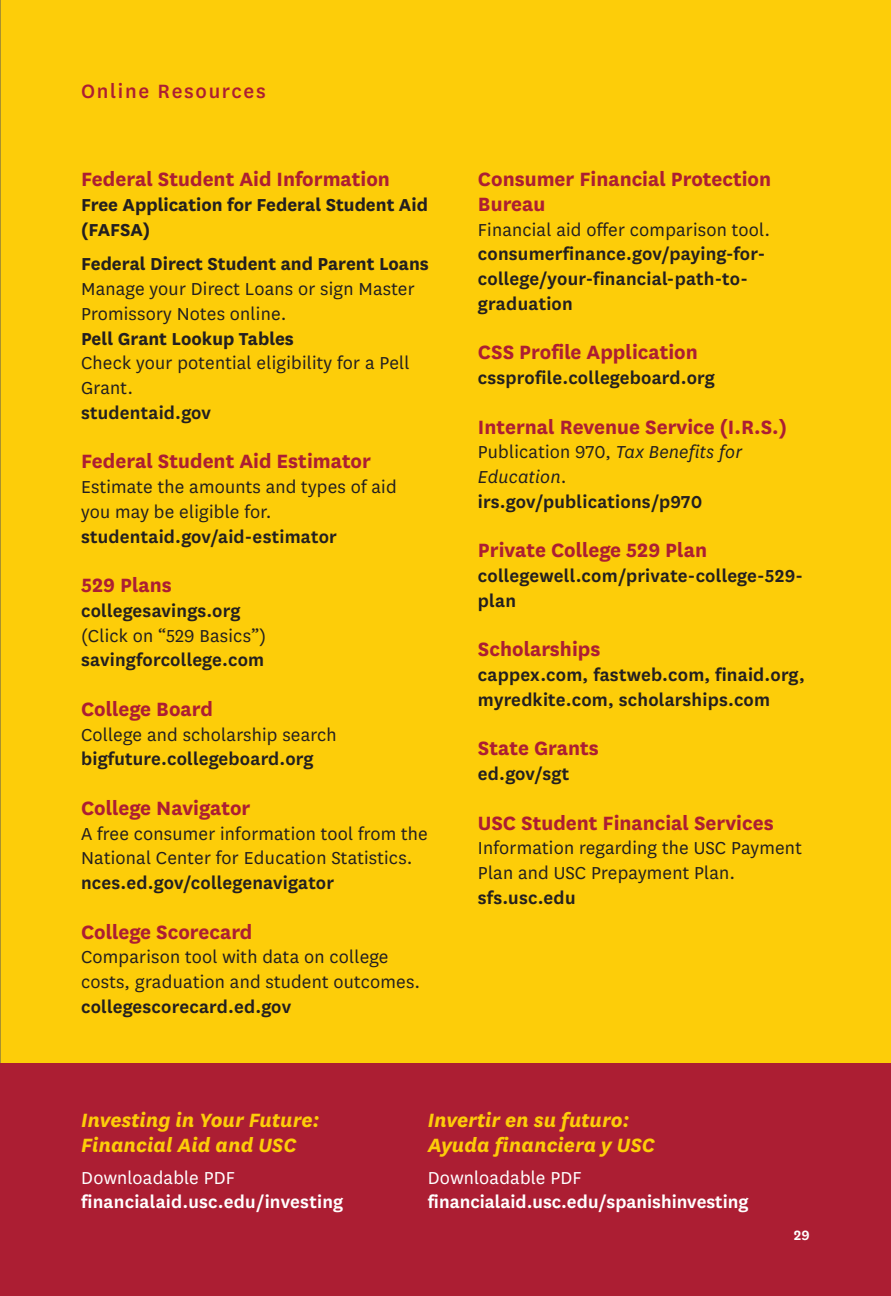
<style>
.page{position:relative;width:891px;height:1296px;background:#fff}
.page>*{position:absolute;margin:0;border:0;box-sizing:border-box;transform-origin:0 0}
.National_10_Bold_Cardinal{font:700 22.5px/24.8px "National";color:#ac1e33}
.National_10_Bold_Cardinal-2{font:italic 700 22.5px "National";color:#fdcd09}
.National_10_-_Section_Headers_Grey{font:500 22.5px "National";letter-spacing:.075em;color:#ac1e33}
.National_9_-_Small_notes___Lists{font:600 20.25px/24.8px "National";letter-spacing:.01em;color:#231f20}
.National_9_-_Small_notes___Lists-2{font:20.25px/24.8px "National";letter-spacing:.01em;color:#231f20}
.National_10_Bold_Cardinal-3{font:20.25px/24.8px "National";letter-spacing:.01em;color:#231f20}
.National_10_Light_-_Black_-_COPY{font:600 20.25px "National";color:#fff}
.National_10_Bold_Cardinal-4{font:700 20.25px/24.8px "National";color:#231f20}
.National_9_-_Small_notes___Lists-3{font:italic 20.25px/24.8px "National";letter-spacing:.01em;color:#231f20}
.National_10_Light_-_Black_-_COPY-2{font:20.25px "National";letter-spacing:.01em;color:#fff}
.National_10_Bold_Cardinal-5{font:600 20.25px "National";letter-spacing:.01em;color:#231f20}
.t1{font:600 15.75px "National";color:#fff}
.s1{font-weight:700}
.s2{font-weight:400}
.s3{font-style:normal}
</style>
<div class="page">
<div style="left:0;top:0;width:891px;height:1089px;background:#fdcd09"></div>
<hr style="left:0;top:0;width:1px;height:1296px;background:#575756">
<div style="left:0;top:1064px;width:891px;height:232px;background:#ac1e33"></div>
<p class="National_10_-_Section_Headers_Grey" style="left:81px;top:76px;width:186px">Online Resources</p>
<p class="National_10_Bold_Cardinal" style="left:81px;top:165px;width:310px">Federal Student Aid Information</p>
<p class="National_10_Bold_Cardinal-4" style="left:81px;top:191px;width:348px">Free Application for Federal Student Aid (FAFSA)</p>
<p class="National_10_Bold_Cardinal-3" style="left:81px;top:251px;width:349px"><span class="s1">Federal Direct Student and Parent Loans<br></span>Manage your Direct Loans or sign Master<br>Promissory Notes online.<br><span class="s1">Pell Grant Lookup Tables<br></span>Check your potential eligibility for a Pell<br>Grant.</p>
<p class="National_9_-_Small_notes___Lists" style="left:81px;top:399px;width:132px">studentaid.gov</p>
<p class="National_10_Bold_Cardinal" style="left:81px;top:448px;width:291px">Federal Student Aid Estimator</p>
<p class="National_10_Bold_Cardinal-3" style="left:81px;top:474px;width:317px">Estimate the amounts and types of aid you may be eligible for.</p>
<p class="National_9_-_Small_notes___Lists" style="left:81px;top:523px;width:257px">studentaid.gov/aid-estimator</p>
<p class="National_10_Bold_Cardinal" style="left:81px;top:571px;width:92px">529 Plans</p>
<p class="National_9_-_Small_notes___Lists" style="left:81px;top:597px;width:161px">collegesavings.org</p>
<p class="National_9_-_Small_notes___Lists-2" style="left:81px;top:622px;width:187px">(Click on “529 Basics”)</p>
<p class="National_9_-_Small_notes___Lists" style="left:81px;top:647px;width:185px">savingforcollege.com</p>
<p class="National_10_Bold_Cardinal" style="left:81px;top:695px;width:133px">College Board</p>
<p class="National_9_-_Small_notes___Lists-2" style="left:81px;top:721px;width:257px">College and scholarship search</p>
<p class="National_9_-_Small_notes___Lists" style="left:81px;top:746px;width:234px">bigfuture.collegeboard.org</p>
<p class="National_10_Bold_Cardinal" style="left:81px;top:794px;width:171px">College Navigator</p>
<p class="National_9_-_Small_notes___Lists-2" style="left:81px;top:820px;width:348px">A free consumer information tool from the<br>National Center for Education Statistics.</p>
<p class="National_9_-_Small_notes___Lists" style="left:81px;top:869px;width:255px">nces.ed.gov/collegenavigator</p>
<p class="National_10_Bold_Cardinal" style="left:81px;top:918px;width:173px">College Scorecard</p>
<p class="National_9_-_Small_notes___Lists-2" style="left:81px;top:944px;width:341px">Comparison tool with data on college costs, graduation and student outcomes.</p>
<p class="National_9_-_Small_notes___Lists" style="left:81px;top:993px;width:212px">collegescorecard.ed.gov</p>
<p class="National_10_Bold_Cardinal" style="left:478px;top:165px;width:295px">Consumer Financial Protection<br>Bureau</p>
<p class="National_9_-_Small_notes___Lists" style="left:478px;top:216px;width:294px"><span class="s2">Financial aid offer comparison tool. </span>consumerfinance.gov/paying-for&shy;college/your-financial-path-to&shy;graduation</p>
<p class="National_10_Bold_Cardinal" style="left:478px;top:338px;width:221px">CSS Profile Application</p>
<p class="National_10_Bold_Cardinal-5" style="left:478px;top:364px;width:238px">cssprofile.collegeboard.org</p>
<p class="National_10_Bold_Cardinal" style="left:478px;top:413px;width:311px">Internal Revenue Service (I.R.S.)</p>
<p class="National_9_-_Small_notes___Lists-3" style="left:478px;top:439px;width:266px"><span class="s3">Publication 970,</span> Tax Benefits for<br>Education<span class="s3">.</span></p>
<p class="National_9_-_Small_notes___Lists" style="left:478px;top:488px;width:226px">irs.gov/publications/p970</p>
<p class="National_10_Bold_Cardinal" style="left:478px;top:536px;width:231px">Private College 529 Plan</p>
<p class="National_9_-_Small_notes___Lists" style="left:478px;top:562px;width:327px">collegewell.com/private-college-529- plan</p>
<p class="National_10_Bold_Cardinal" style="left:478px;top:635px;width:124px">Scholarships</p>
<p class="National_9_-_Small_notes___Lists" style="left:478px;top:661px;width:328px">cappex.com, fastweb.com, finaid.org, myredkite.com, scholarships.com</p>
<p class="National_10_Bold_Cardinal" style="left:478px;top:734px;width:123px">State Grants</p>
<p class="National_9_-_Small_notes___Lists" style="left:478px;top:760px;width:93px">ed.gov/sgt</p>
<p class="National_10_Bold_Cardinal" style="left:478px;top:809px;width:297px">USC Student Financial Services</p>
<p class="National_9_-_Small_notes___Lists-2" style="left:478px;top:835px;width:325px">Information regarding the USC Payment<br>Plan and USC Prepayment Plan.</p>
<p class="National_9_-_Small_notes___Lists" style="left:478px;top:884px;width:99px">sfs.usc.edu</p>
<p class="National_10_Bold_Cardinal-2" style="left:81px;top:1105px;width:240px">Investing in Your Future:</p>
<p class="National_10_Bold_Cardinal-2" style="left:81px;top:1130px;width:217px">Financial Aid and USC</p>
<p class="National_10_Light_-_Black_-_COPY-2" style="left:81px;top:1164px;width:155px">Downloadable PDF</p>
<p class="National_10_Light_-_Black_-_COPY" style="left:81px;top:1188px;width:264px">financialaid.usc.edu/investing</p>
<p class="National_10_Bold_Cardinal-2" style="left:428px;top:1105px;width:203px">Invertir en su futuro:</p>
<p class="National_10_Bold_Cardinal-2" style="left:428px;top:1130px;width:229px">Ayuda financiera y USC</p>
<p class="National_10_Light_-_Black_-_COPY-2" style="left:428px;top:1164px;width:155px">Downloadable PDF</p>
<p class="National_10_Light_-_Black_-_COPY" style="left:428px;top:1188px;width:322px">financialaid.usc.edu/spanishinvesting</p>
<p class="t1" style="left:794px;top:1224px;width:17px">29</p>
</div>
